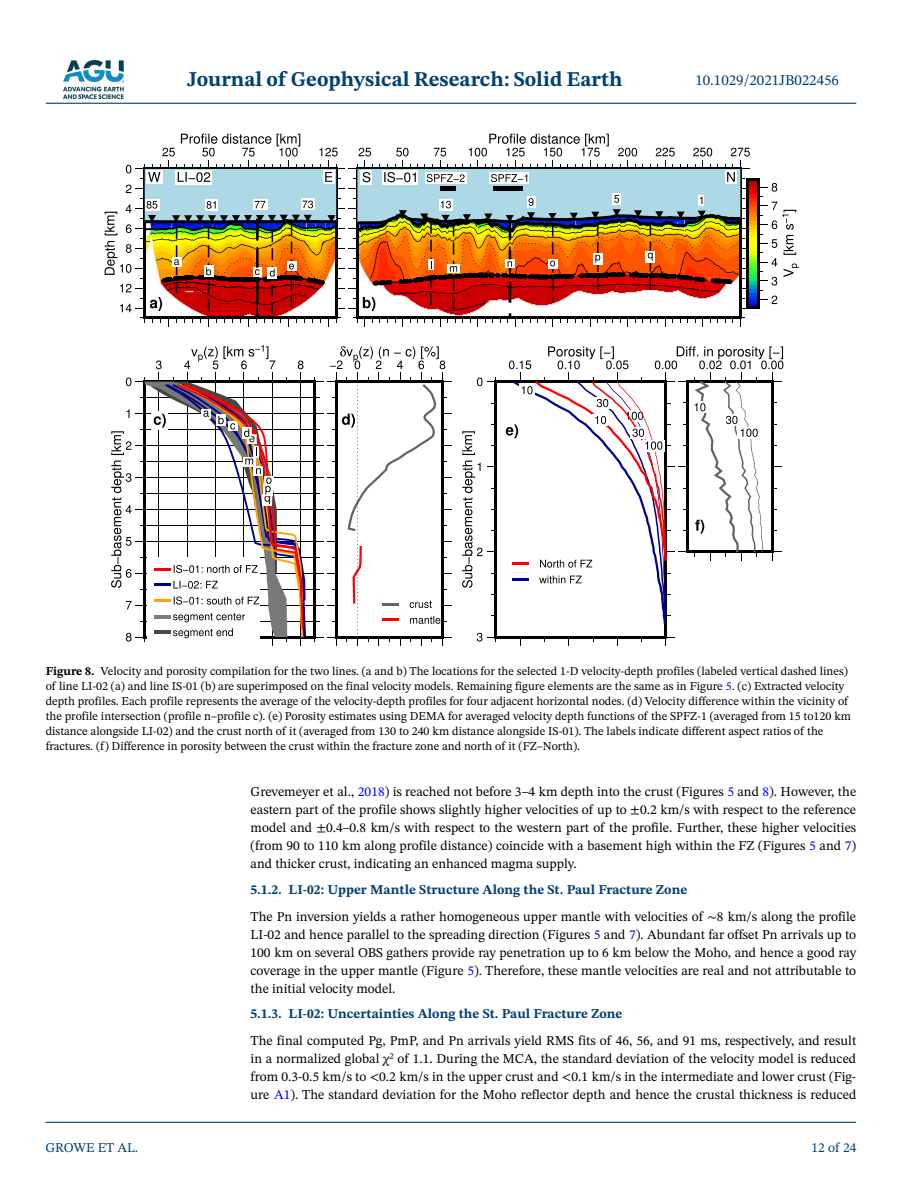
<style>
.page{position:relative;width:902px;height:1183px;background:#fff}
.page>*{position:absolute;margin:0;border:0;box-sizing:border-box;transform-origin:0 0}
.t1{font:700 21px "STIX Two Text";color:#004174}
.t2{font:15px "STIX Two Text";color:#004174}
.t3{font:13.5px/18px "STIX Two Text";color:#000;text-align:justify}
.t4{font:700 13.5px "STIX Two Text";color:#004174}
.t5{font:13.5px "STIX Two Text";color:#004174}
.t6{font:12px/15px "STIX Two Text";color:#000}
.s1{font-weight:700}
.s2{color:#00f}
.s3{font-weight:700;color:#004174}
.s4{font-family:"STIX Two Math"}
</style>
<div class="page">
<img style="left:63px;top:60px;width:60px;height:39px">
<hr style="left:46px;top:103px;width:810px;height:1px;background:#004174">
<hr style="left:45px;top:1121px;width:810px;height:1px;background:#004174">
<svg style="left:105px;top:134px;width:693px;height:192px"></svg>
<hr style="left:145px;top:397px;width:170px;height:1px;background:#000">
<hr style="left:145px;top:413px;width:170px;height:1px;background:#000">
<hr style="left:145px;top:429px;width:170px;height:1px;background:#000">
<hr style="left:145px;top:445px;width:170px;height:1px;background:#000">
<hr style="left:145px;top:461px;width:170px;height:1px;background:#000">
<hr style="left:145px;top:477px;width:170px;height:1px;background:#000">
<hr style="left:145px;top:493px;width:170px;height:1px;background:#000">
<hr style="left:145px;top:509px;width:170px;height:1px;background:#000">
<hr style="left:145px;top:525px;width:170px;height:1px;background:#000">
<hr style="left:145px;top:541px;width:170px;height:1px;background:#000">
<hr style="left:145px;top:557px;width:170px;height:1px;background:#000">
<hr style="left:145px;top:573px;width:170px;height:1px;background:#000">
<hr style="left:145px;top:589px;width:170px;height:1px;background:#000">
<hr style="left:145px;top:605px;width:170px;height:1px;background:#000">
<hr style="left:145px;top:620px;width:170px;height:1px;background:#000">
<hr style="left:144px;top:635px;width:172px;height:3px;background:#000">
<hr style="left:144px;top:380px;width:172px;height:3px;background:#000">
<svg style="left:111px;top:345px;width:195px;height:300px"></svg>
<svg style="left:314px;top:346px;width:137px;height:299px"></svg>
<hr style="left:494px;top:380px;width:3px;height:258px;background:#000">
<svg style="left:462px;top:431px;width:32px;height:156px"></svg>
<hr style="left:664px;top:380px;width:3px;height:258px;background:#000">
<hr style="left:494px;top:635px;width:173px;height:3px;background:#000">
<svg style="left:665px;top:637px;width:9px;height:8px"></svg>
<svg style="left:476px;top:632px;width:20px;height:9px"></svg>
<hr style="left:494px;top:380px;width:173px;height:3px;background:#000">
<svg style="left:477px;top:377px;width:19px;height:9px"></svg>
<svg style="left:506px;top:346px;width:277px;height:278px"></svg>
<h1 class="t1" style="left:187px;top:64px;width:437px">Journal of Geophysical Research: Solid Earth</h1>
<p class="t2" style="left:695px;top:69px;width:145px">10.1029/2021JB022456</p>
<p class="t6" style="left:46px;top:663px;width:806px"><span class="s1">Figure 8.</span> Velocity and porosity compilation for the two lines. (a and b) The locations for the selected 1-D velocity-depth profiles (labeled vertical dashed lines) of line LI-02 (a) and line IS-01 (b) are superimposed on the final velocity models. Remaining figure elements are the same as in Figure <span class="s2">5</span>. (c) Extracted velocity depth profiles. Each profile represents the average of the velocity-depth profiles for four adjacent horizontal nodes. (d) Velocity difference within the vicinity of the profile intersection (profile n–profile c). (e) Porosity estimates using DEMA for averaged velocity depth functions of the SPFZ-1 (averaged from 15 to120 km distance alongside LI-02) and the crust north of it (averaged from 130 to 240 km distance alongside IS-01). The labels indicate different aspect ratios of the fractures. (f) Difference in porosity between the crust within the fracture zone and north of it (FZ–North).</p>
<p class="t5" style="left:45px;top:1137px;width:94px">GROWE ET AL.</p>
<p class="t3" style="left:250px;top:782px;width:607px">Grevemeyer et al., <span class="s2">2018</span>) is reached not before 3–4 km depth into the crust (Figures <span class="s2">5</span> and <span class="s2">8</span>). However, the eastern part of the profile shows slightly higher velocities of up to ±0.2 km/s with respect to the reference model and ±0.4–0.8 km/s with respect to the western part of the profile. Further, these higher velocities (from 90 to 110 km along profile distance) coincide with a basement high within the FZ (Figures <span class="s2">5</span> and <span class="s2">7</span>) and thicker crust, indicating an enhanced magma supply.</p>
<p class="t3" style="left:250px;top:875px;width:607px;line-height:27px"><span class="s3">5.1.2. LI-02: Upper Mantle Structure Along the St. Paul Fracture Zone<br></span>The Pn inversion yields a rather homogeneous upper mantle with velocities of <span class="s4">∼</span>8 km/s along the profile</p>
<p class="t3" style="left:250px;top:924px;width:607px">LI-02 and hence parallel to the spreading direction (Figures <span class="s2">5</span> and <span class="s2">7</span>). Abundant far offset Pn arrivals up to 100 km on several OBS gathers provide ray penetration up to 6 km below the Moho, and hence a good ray coverage in the upper mantle (Figure <span class="s2">5</span>). Therefore, these mantle velocities are real and not attributable to the initial velocity model.</p>
<p class="t4" style="left:250px;top:1003px;width:373px">5.1.3. LI-02: Uncertainties Along the St. Paul Fracture Zone</p>
<p class="t3" style="left:250px;top:1031px;width:607px">The final computed Pg, PmP, and Pn arrivals yield RMS fits of 46, 56, and 91 ms, respectively, and result in a normalized global χ<sup>2</sup> of 1.1. During the MCA, the standard deviation of the velocity model is reduced from 0.3-0.5 km/s to &lt;0.2 km/s in the upper crust and &lt;0.1 km/s in the intermediate and lower crust (Fig&shy;ure <span class="s2">A1</span>). The standard deviation for the Moho reflector depth and hence the crustal thickness is reduced</p>
<p class="t5" style="left:811px;top:1137px;width:46px">12 of 24</p>
</div>
